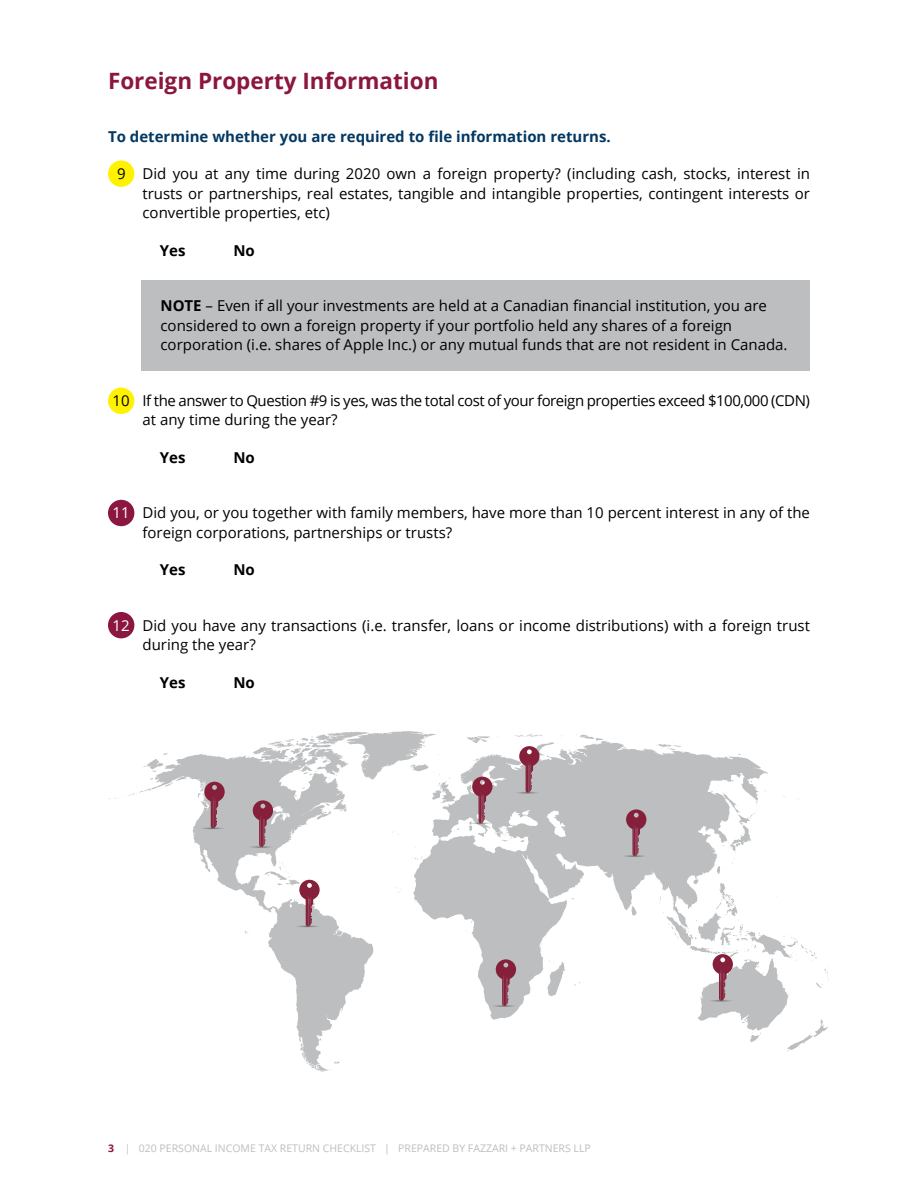
<style>
.page{position:relative;width:918px;height:1188px;background:#fff}
.page>*{position:absolute;margin:0;border:0;box-sizing:border-box;transform-origin:0 0}
.t1{font:700 22.5px "Open Sans";color:#8b163f}
.t2{font:15px/19.5px "Open Sans";color:#000}
.t3{font:15px/19.5px "Open Sans";letter-spacing:-.03em;color:#000}
.t4{font:700 15px "Open Sans";color:#033862}
.t5{font:700 15px "Open Sans";color:#000}
.t6{font:10.5px "Open Sans";color:#bcbec0}
.s1{font-weight:700}
.s2{color:#fff}
.s3{font-weight:700;color:#8b163f}
</style>
<div class="page">
<div style="left:141px;top:280px;width:669px;height:91px;background:#bcbec0"></div>
<div style="left:108px;top:160px;width:26px;height:27px;background:#fff200;border-radius:50%"></div>
<div style="left:108px;top:500px;width:26px;height:26px;background:#8b163f;border-radius:50%"></div>
<div style="left:108px;top:612px;width:26px;height:26px;background:#8b163f;border-radius:50%"></div>
<div style="left:108px;top:388px;width:26px;height:26px;background:#fff200;border-radius:50%"></div>
<svg style="left:109px;top:731px;width:720px;height:342px"></svg>
<svg style="left:198px;top:782px;width:28px;height:48px"></svg>
<svg style="left:247px;top:800px;width:27px;height:48px"></svg>
<svg style="left:293px;top:880px;width:28px;height:48px"></svg>
<svg style="left:490px;top:959px;width:27px;height:48px"></svg>
<svg style="left:466px;top:777px;width:28px;height:47px"></svg>
<svg style="left:513px;top:746px;width:28px;height:48px"></svg>
<svg style="left:620px;top:809px;width:28px;height:48px"></svg>
<svg style="left:707px;top:954px;width:27px;height:48px"></svg>
<h1 class="t1" style="left:108px;top:65px;width:332px">Foreign Property Information</h1>
<p class="t4" style="left:108px;top:126px;width:504px">To determine whether you are required to file information returns.</p>
<p class="t2" style="left:142px;top:164px;width:669px;text-align:justify;text-indent:-26px">9 Did you at any time during 2020 own a foreign property? (including cash, stocks, interest in trusts or partnerships, real estates, tangible and intangible properties, contingent interests or convertible properties, etc)</p>
<p class="t5" style="left:160px;top:240px;width:27px">Yes</p>
<p class="t5" style="left:233px;top:240px;width:23px">No</p>
<p class="t2" style="left:160px;top:296px;width:629px"><span class="s1">NOTE</span> – Even if all your investments are held at a Canadian financial institution, you are considered to own a foreign property if your portfolio held any shares of a foreign corporation (i.e. shares of Apple Inc.) or any mutual funds that are not resident in Canada.</p>
<p class="t3" style="left:142px;top:390px;width:669px;text-indent:-30px">10 If the answer to Question #9 is yes, was the total cost of your foreign properties exceed $100,000 (CDN) at any time during the year?</p>
<p class="t5" style="left:160px;top:447px;width:27px">Yes</p>
<p class="t5" style="left:233px;top:447px;width:23px">No</p>
<p class="t2" style="left:142px;top:503px;width:669px;text-indent:-30px"><span class="s2">11</span> Did you, or you together with family members, have more than 10 percent interest in any of the foreign corporations, partnerships or trusts?</p>
<p class="t5" style="left:160px;top:559px;width:27px">Yes</p>
<p class="t5" style="left:233px;top:559px;width:23px">No</p>
<p class="t2" style="left:142px;top:615px;width:669px;text-indent:-30px"><span class="s2">12</span> Did you have any transactions (i.e. transfer, loans or income distributions) with a foreign trust during the year?</p>
<p class="t5" style="left:160px;top:672px;width:27px">Yes</p>
<p class="t5" style="left:233px;top:672px;width:23px">No</p>
<p class="t6" style="left:108px;top:1141px;width:484px"><span class="s3">3</span> | 020 PERSONAL INCOME TAX RETURN CHECKLIST | PREPARED BY FAZZARI + PARTNERS LLP</p>
</div>
